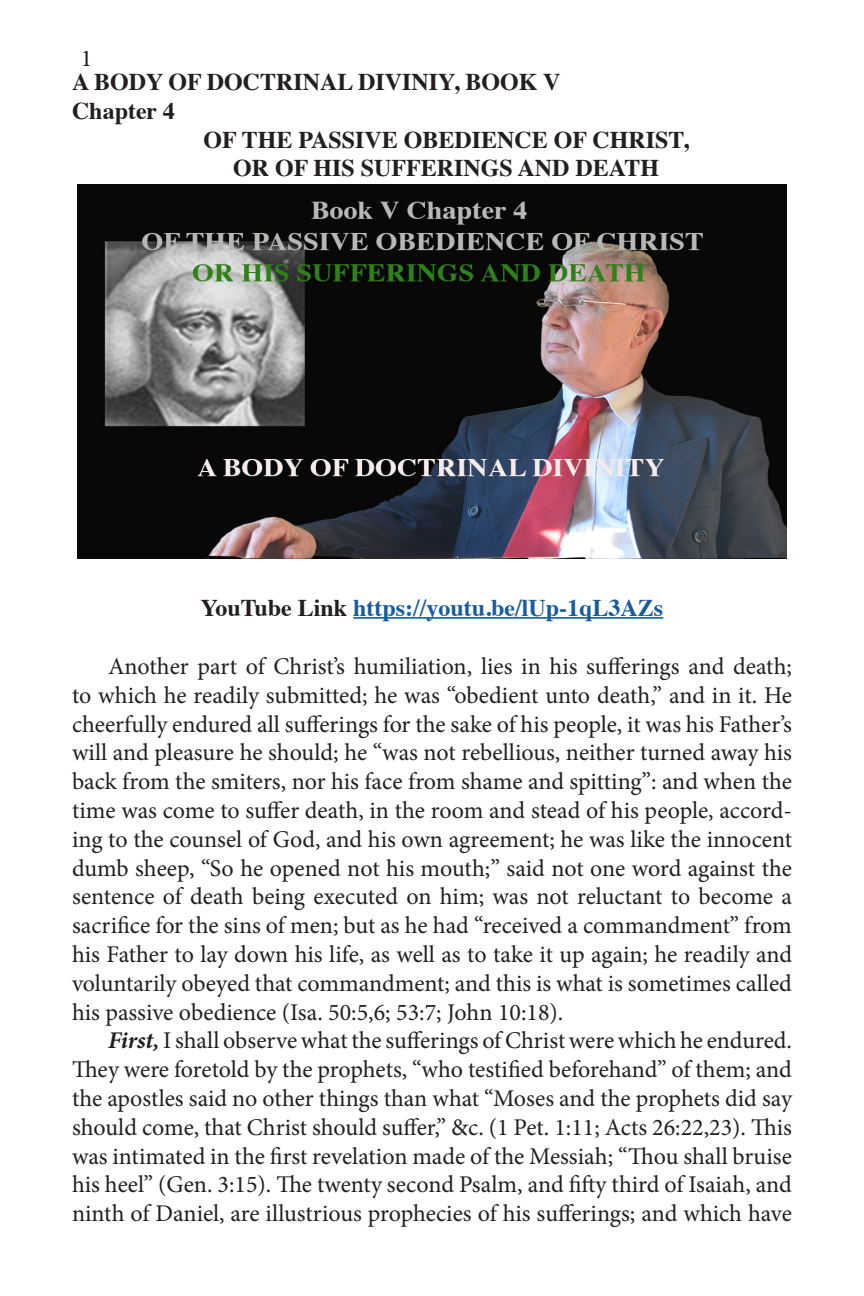
<style>
.page{position:relative;width:864px;height:1296px;background:#fff}
.page>*{position:absolute;margin:0;border:0;box-sizing:border-box;transform-origin:0 0}
.t1{font:24px/28.8px "Minion Pro";color:#231f20;text-align:justify}
.Heading{font:700 24px "Times";color:#231f20}
.Heading-2{font:700 24px "Times";color:#175d9e}
.Chapter_1{font:700 24px "Times";color:#231f20}
.s1{color:#231f20}
.s2{font-weight:700;font-style:italic}
</style>
<div class="page">
<hr style="left:353px;top:617px;width:310px;height:2px;background:#175d9e">
<img style="left:77px;top:184px;width:710px;height:375px">
<p class="t1" style="left:81px;top:44px;width:13px">1</p>
<p class="Chapter_1" style="left:72px;top:59px;width:490px">A BODY OF DOCTRINAL DIVINIY, BOOK V</p>
<p class="Chapter_1" style="left:72px;top:88px;width:104px">Chapter 4</p>
<p class="Heading" style="left:204px;top:117px;width:487px">OF THE PASSIVE OBEDIENCE OF CHRIST,</p>
<p class="Heading" style="left:233px;top:145px;width:428px">OR OF HIS SUFFERINGS AND DEATH</p>
<p class="Heading-2" style="left:201px;top:585px;width:464px"><span class="s1">YouTube Link</span> https://youtu.be/lUp-1qL3AZs</p>
<p class="t1" style="left:72px;top:652px;width:722px;text-indent:36px">Another part of Christ’s humiliation, lies in his sufferings and death; to which he readily submitted; he was “obedient unto death,” and in it. He cheerfully endured all sufferings for the sake of his people, it was his Father’s will and pleasure he should; he “was not rebellious, neither turned away his back from the smiters, nor his face from shame and spitting”: and when the time was come to suffer death, in the room and stead of his people, accord&shy;ing to the counsel of God, and his own agreement; he was like the innocent dumb sheep, “So he opened not his mouth;” said not one word against the sentence of death being executed on him; was not reluctant to become a sacrifice for the sins of men; but as he had “received a commandment” from his Father to lay down his life, as well as to take it up again; he readily and voluntarily obeyed that commandment; and this is what is sometimes called his passive obedience (Isa. 50:5,6; 53:7; John 10:18).</p>
<p class="t1" style="left:72px;top:1026px;width:722px;text-indent:36px"><span class="s2">First,</span> I shall observe what the sufferings of Christ were which he endured.<br>They were foretold by the prophets, “who testified beforehand” of them; and the apostles said no other things than what “Moses and the prophets did say should come, that Christ should suffer,” &amp;c. (1 Pet. 1:11; Acts 26:22,23). This was intimated in the first revelation made of the Messiah; “Thou shall bruise his heel” (Gen. 3:15). The twenty second Psalm, and fifty third of Isaiah, and ninth of Daniel, are illustrious prophecies of his sufferings; and which have</p>
</div>
